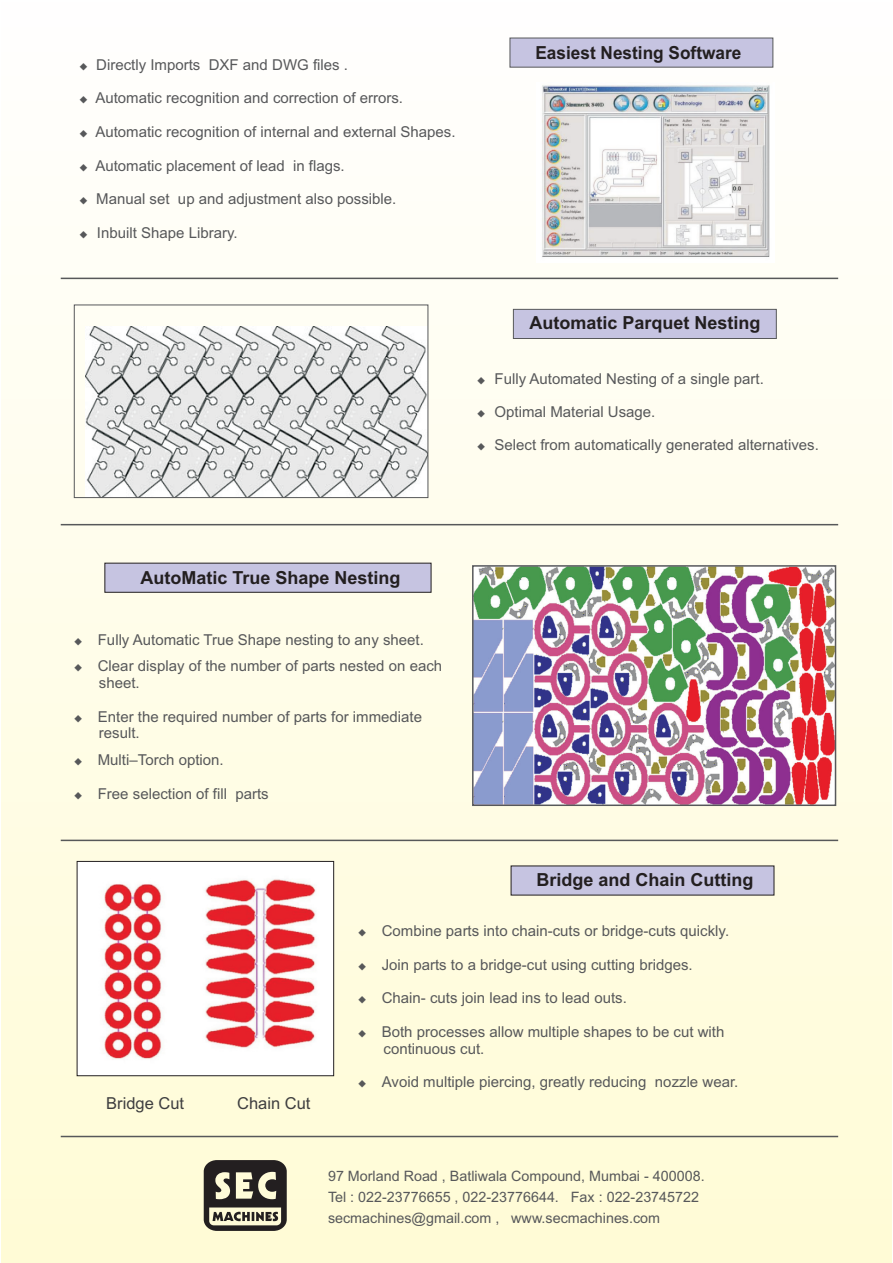
<style>
.page{position:relative;width:893px;height:1263px;background:#fff}
.page>*{position:absolute;margin:0;border:0;box-sizing:border-box;transform-origin:0 0}
.t1{font:700 18px "Arial";color:#231f20}
.t2{font:700 18px "Arial";color:#231f20;scale:.96 1}
.t3{font:16.5px "Arial";color:#3e3e3f}
.t4{font:15px/16.8px "Arial";color:#57585a}
.t5{font:14.25px/20.9px "Arial";color:#57585a}
</style>
<div class="page">
<div style="left:1px;top:0;width:891px;height:1263px;background:linear-gradient(to bottom,#fffefe,#fffbd5)"></div>
<img style="left:475px;top:568px;width:358px;height:235px">
<img style="left:85px;top:326px;width:341px;height:170px">
<img style="left:536px;top:83px;width:239px;height:179px">
<img style="left:79px;top:863px;width:253px;height:211px">
<hr style="left:61px;top:1136px;width:777px;height:1px;background:#57585a">
<hr style="left:61px;top:840px;width:777px;height:1px;background:#57585a">
<hr style="left:61px;top:524px;width:777px;height:1px;background:#57585a">
<hr style="left:61px;top:278px;width:777px;height:1px;background:#57585a">
<svg style="left:204px;top:1160px;width:83px;height:71px;background:#6d695e"></svg>
<svg style="left:510px;top:865px;width:265px;height:31px;background:#bbb9d3"></svg>
<svg style="left:104px;top:562px;width:328px;height:31px;background:#bcb9d3"></svg>
<svg style="left:513px;top:309px;width:264px;height:30px;background:#bebcd7"></svg>
<svg style="left:509px;top:37px;width:265px;height:31px;background:#bfbdd8"></svg>
<div style="left:472px;top:565px;width:364px;height:241px;border:2px solid #57585a"></div>
<div style="left:74px;top:305px;width:354px;height:193px;border:1px solid #57585a"></div>
<div style="left:77px;top:861px;width:257px;height:215px;border:1px solid #231f20"></div>
<svg style="left:359px;top:929px;width:7px;height:8px"></svg>
<p class="t4" style="left:79px;top:58px;width:270px">◆Directly Imports DXF and DWG files .</p>
<p class="t4" style="left:79px;top:91px;width:326px">◆Automatic recognition and correction of errors.</p>
<p class="t4" style="left:79px;top:125px;width:378px">◆Automatic recognition of internal and external Shapes.</p>
<p class="t4" style="left:79px;top:158px;width:267px">◆Automatic placement of lead in flags.</p>
<p class="t4" style="left:79px;top:192px;width:319px">◆Manual set up and adjustment also possible.</p>
<p class="t4" style="left:79px;top:225px;width:160px">◆Inbuilt Shape Library.</p>
<p class="t2" style="left:535px;top:46px;width:216px">Easiest Nesting Software</p>
<p class="t1" style="left:530px;top:316px;width:233px">Automatic Parquet Nesting</p>
<p class="t4" style="left:477px;top:371px;width:289px">◆Fully Automated Nesting of a single part.</p>
<p class="t4" style="left:477px;top:405px;width:180px">◆Optimal Material Usage.</p>
<p class="t4" style="left:477px;top:438px;width:344px">◆Select from automatically generated alternatives.</p>
<p class="t1" style="left:140px;top:570px;width:262px">AutoMatic True Shape Nesting</p>
<p class="t4" style="left:74px;top:632px;width:351px">◆Fully Automatic True Shape nesting to any sheet.</p>
<p class="t4" style="left:99px;top:659px;width:345px;text-indent:-25px">◆Clear display of the number of parts nested on each sheet.</p>
<p class="t4" style="left:99px;top:709px;width:325px;text-indent:-25px">◆Enter the required number of parts for immediate result.</p>
<p class="t4" style="left:74px;top:753px;width:151px">◆Multi–Torch option.</p>
<p class="t4" style="left:74px;top:786px;width:196px">◆Free selection of fill parts</p>
<p class="t1" style="left:537px;top:873px;width:219px">Bridge and Chain Cutting</p>
<p class="t4" style="left:382px;top:924px;width:349px">Combine parts into chain-cuts or bridge-cuts quickly.</p>
<p class="t3" style="left:106px;top:1097px;width:79px">Bridge Cut</p>
<p class="t3" style="left:237px;top:1097px;width:75px">Chain Cut</p>
<p class="t4" style="left:358px;top:957px;width:336px">◆Join parts to a bridge-cut using cutting bridges.</p>
<p class="t4" style="left:358px;top:991px;width:270px">◆Chain- cuts join lead ins to lead outs.</p>
<p class="t4" style="left:384px;top:1024px;width:342px;text-indent:-26px">◆Both processes allow multiple shapes to be cut with continuous cut.</p>
<p class="t4" style="left:358px;top:1075px;width:382px">◆Avoid multiple piercing, greatly reducing nozzle wear.</p>
<p class="t5" style="left:328px;top:1167px;width:378px">97 Morland Road , Batliwala Compound, Mumbai - 400008.<br>Tel : 022-23776655 , 022-23776644. Fax : 022-23745722 secmachines@gmail.com , www.secmachines.com</p>
</div>
